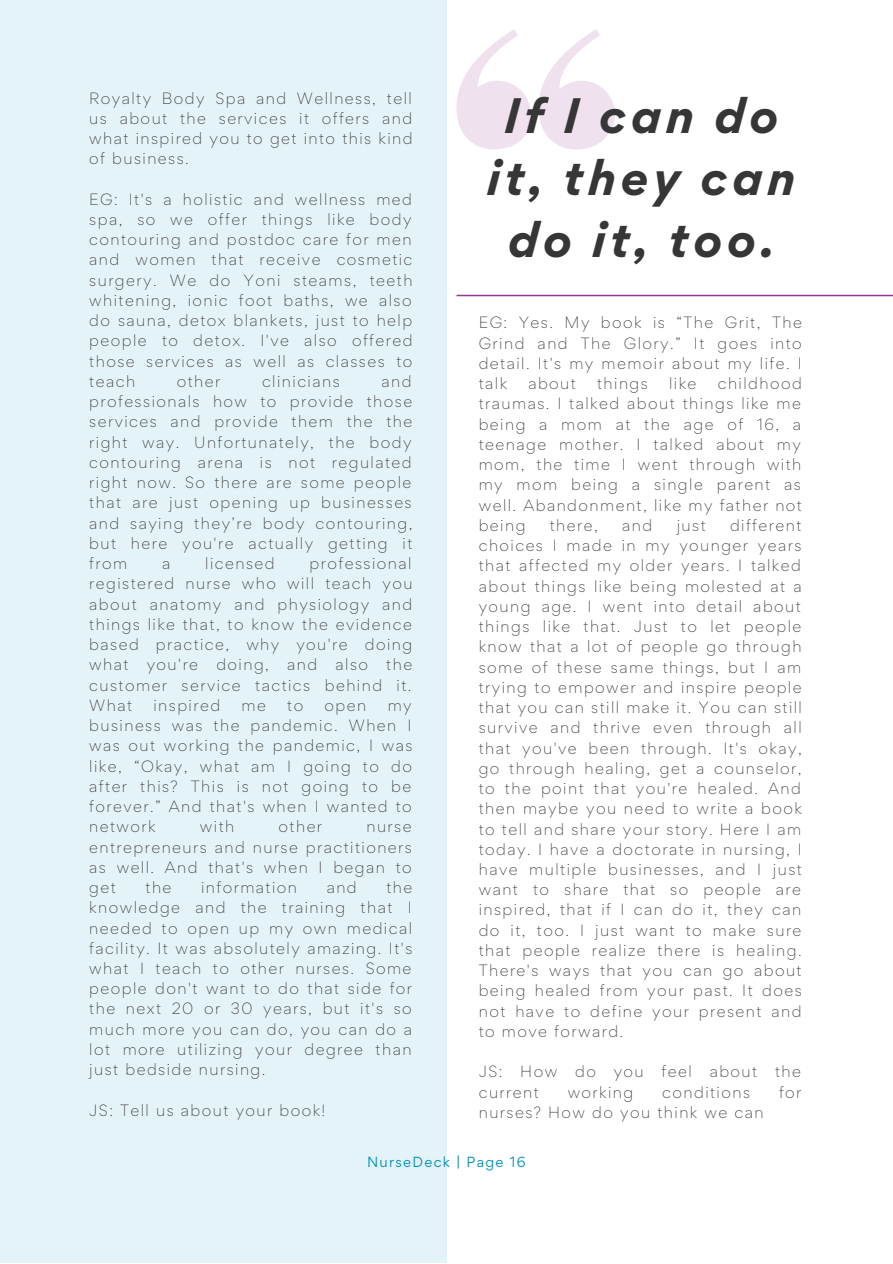
<style>
.page{position:relative;width:893px;height:1264px;background:#fff}
.page>*{position:absolute;margin:0;border:0;box-sizing:border-box;transform-origin:0 0}
.t1{font:italic 700 44.4px/61.8px "Gordita";letter-spacing:.1em;color:#373636;text-align:center}
.t2{font:300 14.55px/20.2px "Gordita";letter-spacing:.1em;color:#373636;text-align:justify}
.t3{font:13.05px "Gordita";letter-spacing:.1em;color:#0090ba}
</style>
<div class="page">
<div style="left:0;top:0;width:446px;height:1262px;background:#e4f3f7"></div>
<svg style="left:456px;top:29px;width:75px;height:120px"></svg>
<svg style="left:538px;top:29px;width:77px;height:120px"></svg>
<svg style="left:456px;top:295px;width:436px;height:1px"></svg>
<p class="t2" style="left:89px;top:88px;width:325px">Royalty Body Spa and Wellness, tell us about the services it offers and what inspired you to get into this kind of business.</p>
<p class="t2" style="left:89px;top:189px;width:325px">EG: It's a holistic and wellness med spa, so we offer things like body contouring and postdoc care for men and women that receive cosmetic surgery. We do Yoni steams, teeth whitening, ionic foot baths, we also do sauna, detox blankets, just to help people to detox. I've also offered those services as well as classes to teach</p>
<p class="t2" style="left:89px;top:371px;width:325px;text-indent:292px">and professionals how to provide those services and provide them the the right way. Unfortunately, the body contouring arena is not regulated right now. So there are some people that are just opening up businesses and saying they’re body contouring, but here you're actually getting it from</p>
<p class="t2" style="left:177px;top:371px;width:45px">other</p>
<p class="t2" style="left:262px;top:371px;width:79px">clinicians</p>
<p class="t2" style="left:89px;top:553px;width:325px;text-indent:220px">professional registered nurse who will teach you about anatomy and physiology and things like that, to know the evidence based practice, why you're doing what you're doing, and also the customer service tactics behind it.<br>What</p>
<p class="t2" style="left:162px;top:553px;width:10px">a</p>
<p class="t2" style="left:205px;top:553px;width:71px">licensed</p>
<p class="t2" style="left:153px;top:695px;width:68px">inspired</p>
<p class="t2" style="left:241px;top:695px;width:26px">me</p>
<p class="t2" style="left:287px;top:695px;width:18px">to</p>
<p class="t2" style="left:324px;top:695px;width:43px">open</p>
<p class="t2" style="left:89px;top:695px;width:324px;text-indent:298px">my business was the pandemic. When I was out working the pandemic, I was like, “Okay, what am I going to do after this? This is not going to be forever.” And that's when I wanted to network</p>
<p class="t2" style="left:200px;top:816px;width:36px">with</p>
<p class="t2" style="left:278px;top:816px;width:45px">other</p>
<p class="t2" style="left:89px;top:816px;width:324px;text-indent:277px">nurse entrepreneurs and nurse practitioners as well. And that's when I began to get</p>
<p class="t2" style="left:145px;top:877px;width:27px">the</p>
<p class="t2" style="left:201px;top:877px;width:97px">information</p>
<p class="t2" style="left:327px;top:877px;width:32px">and</p>
<p class="t2" style="left:89px;top:877px;width:324px;text-indent:297px">the knowledge and the training that I needed to open up my own medical facility. It was absolutely amazing. It's what I teach to other nurses. Some people don't want to do that side for the next 20 or 30 years, but it's so much more you can do, you can do a lot more utilizing your degree than just bedside nursing.</p>
<p class="t2" style="left:89px;top:1099px;width:238px">JS: Tell us about your book!</p>
<h1 class="t1" style="left:486px;top:85px;width:310px">If I can do it, they can do it, too.</h1>
<p class="t2" style="left:478px;top:312px;width:324px">EG: Yes. My book is “The Grit, The Grind and The Glory.” It goes into detail. It's my memoir about my life. I talk</p>
<p class="t2" style="left:478px;top:373px;width:325px;text-indent:239px">childhood traumas. I talked about things like me being a mom at the age of 16, a teenage mother. I talked about my mom, the time I went through with my mom being a single parent as well. Abandonment, like my father not being</p>
<p class="t2" style="left:528px;top:373px;width:49px">about</p>
<p class="t2" style="left:597px;top:373px;width:52px">things</p>
<p class="t2" style="left:669px;top:373px;width:29px">like</p>
<p class="t2" style="left:478px;top:515px;width:325px;text-indent:251px">different choices I made in my younger years that affected my older years. I talked about things like being molested at a young age. I went into detail about things like that. Just to let people know that a lot of people go through some of these same things, but I am trying to empower and inspire people that you can still make it. You can still survive and thrive even through all that you've been through. It's okay, go through healing, get a counselor, to the point that you're healed. And then maybe you need to write a book to tell and share your story. Here I am today. I have a doctorate in nursing, I have multiple businesses, and I just want to share that so people are inspired, that if I can do it, they can do it, too. I just want to make sure that people realize there is healing.<br>There's ways that you can go about being healed from your past. It does not have to define your present and to move forward.</p>
<p class="t2" style="left:478px;top:1061px;width:324px">JS: How do you feel about the current</p>
<p class="t2" style="left:549px;top:515px;width:50px">there,</p>
<p class="t2" style="left:622px;top:515px;width:32px">and</p>
<p class="t2" style="left:676px;top:515px;width:31px">just</p>
<p class="t2" style="left:567px;top:1081px;width:67px">working</p>
<p class="t2" style="left:662px;top:1081px;width:89px">conditions</p>
<p class="t2" style="left:779px;top:1081px;width:24px">for</p>
<p class="t2" style="left:478px;top:1101px;width:286px">nurses? How do you think we can</p>
<p class="t3" style="left:367px;top:1152px;width:160px">NurseDeck | Page 16</p>
</div>
